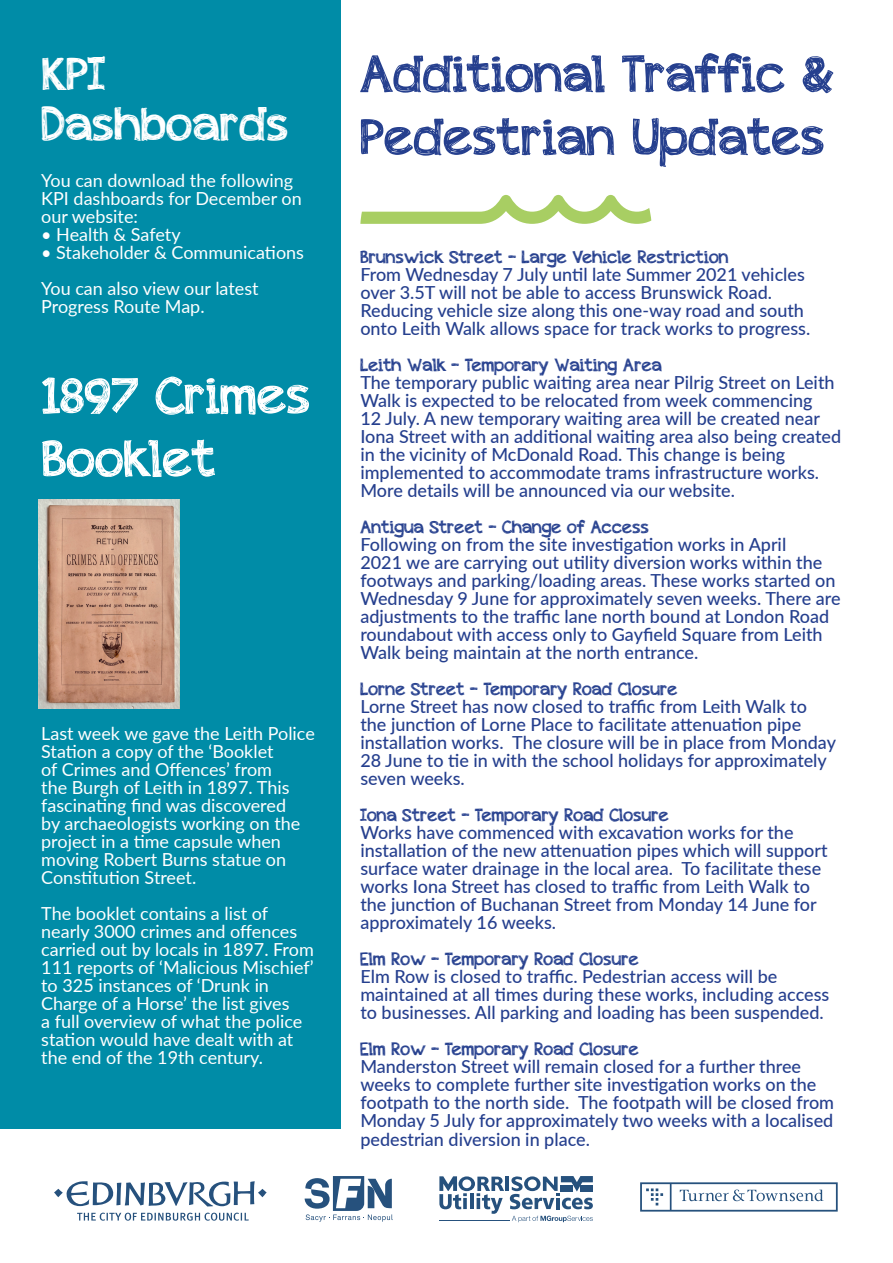
<style>
.page{position:relative;width:893px;height:1263px;background:#fff}
.page>*{position:absolute;margin:0;border:0;box-sizing:border-box;transform-origin:0 0}
.t1{font:52.5px/63px "appleberry";color:#253f8e}
.t2{font:52.5px/63px "appleberry";color:#fff}
.t3{font:48px/49.5px "appleberry";color:#fff}
.t4{font:500 18px/18px "Lato";color:#253f8e}
.t5{font:18px/18px "Lato";color:#fff}
.t6{font:18px "appleberry";color:#253f8e}
</style>
<div class="page">
<svg style="left:54px;top:1181px;width:213px;height:40px"></svg>
<svg style="left:305px;top:1176px;width:88px;height:46px"></svg>
<hr style="left:506px;top:1176px;width:3px;height:15px;background:#26517d">
<svg style="left:510px;top:1176px;width:83px;height:33px"></svg>
<svg style="left:439px;top:1176px;width:65px;height:38px"></svg>
<svg style="left:512px;top:1216px;width:81px;height:6px"></svg>
<hr style="left:439px;top:1220px;width:71px;height:1px;background:#26517d">
<svg style="left:640px;top:1182px;width:198px;height:29px"></svg>
<svg style="left:360px;top:195px;width:291px;height:29px"></svg>
<div style="left:0;top:0;width:340px;height:1129px;background:#008ca7"></div>
<img style="left:38px;top:500px;width:141px;height:209px">
<h2 class="t3" style="left:42px;top:48px;width:248px">KPI<br>Dashboards</h2>
<p class="t5" style="left:41px;top:171px;width:262px">You can download the following<br>KPI dashboards for December on our website:</p>
<p class="t5" style="left:41px;top:225px;width:141px">• Health &amp; Safety</p>
<p class="t5" style="left:41px;top:234px;width:264px;line-height:36px">• Stakeholder &amp; Communications<br>You can also view our latest</p>
<p class="t5" style="left:41px;top:297px;width:165px">Progress Route Map.</p>
<h1 class="t2" style="left:42px;top:363px;width:270px">1897 Crimes<br>Booklet</h1>
<p class="t5" style="left:41px;top:723px;width:275px">Last week we gave the Leith Police<br>Station a copy of the ‘Booklet<br>of Crimes and Offences’ from<br>the Burgh of Leith in 1897. This fascinating find was discovered<br>by archaeologists working on the project in a time capsule when moving Robert Burns statue on<br>Constitution Street.</p>
<p class="t5" style="left:41px;top:903px;width:274px">The booklet contains a list of nearly 3000 crimes and offences carried out by locals in 1897. From<br>111 reports of ‘Malicious Mischief’ to 325 instances of ‘Drunk in<br>Charge of a Horse’ the list gives<br>a full overview of what the police station would have dealt with at the end of the 19th century.</p>
<h1 class="t1" style="left:360px;top:41px;width:475px">Additional Traffic &amp;<br>Pedestrian Updates</h1>
<p class="t6" style="left:360px;top:245px;width:370px">Brunswick Street - Large Vehicle Restriction</p>
<p class="t4" style="left:360px;top:265px;width:451px">From Wednesday 7 July until late Summer 2021 vehicles over 3.5T will not be able to access Brunswick Road.<br>Reducing vehicle size along this one-way road and south onto Leith Walk allows space for track works to progress.</p>
<p class="t6" style="left:360px;top:353px;width:303px">Leith Walk - Temporary Waiting Area</p>
<p class="t4" style="left:360px;top:373px;width:482px">The temporary public waiting area near Pilrig Street on Leith Walk is expected to be relocated from week commencing<br>12 July. A new temporary waiting area will be created near Iona Street with an additional waiting area also being created in the vicinity of McDonald Road. This change is being implemented to accommodate trams infrastructure works.<br>More details will be announced via our website.</p>
<p class="t6" style="left:360px;top:515px;width:290px">Antigua Street - Change of Access</p>
<p class="t4" style="left:360px;top:535px;width:482px">Following on from the site investigation works in April<br>2021 we are carrying out utility diversion works within the footways and parking/loading areas. These works started on Wednesday 9 June for approximately seven weeks. There are adjustments to the traffic lane north bound at London Road roundabout with access only to Gayfield Square from Leith Walk being maintain at the north entrance.</p>
<p class="t6" style="left:360px;top:677px;width:319px">Lorne Street - Temporary Road Closure</p>
<p class="t4" style="left:360px;top:697px;width:477px">Lorne Street has now closed to traffic from Leith Walk to the junction of Lorne Place to facilitate attenuation pipe installation works. The closure will be in place from Monday 28 June to tie in with the school holidays for approximately seven weeks.</p>
<p class="t6" style="left:360px;top:803px;width:310px">Iona Street - Temporary Road Closure</p>
<p class="t4" style="left:360px;top:823px;width:469px">Works have commenced with excavation works for the installation of the new attenuation pipes which will support surface water drainage in the local area. To facilitate these works Iona Street has closed to traffic from Leith Walk to the junction of Buchanan Street from Monday 14 June for approximately 16 weeks.</p>
<p class="t6" style="left:360px;top:947px;width:280px">Elm Row - Temporary Road Closure</p>
<p class="t4" style="left:360px;top:967px;width:470px">Elm Row is closed to traffic. Pedestrian access will be maintained at all times during these works, including access to businesses. All parking and loading has been suspended.</p>
<p class="t6" style="left:360px;top:1037px;width:280px">Elm Row - Temporary Road Closure</p>
<p class="t4" style="left:360px;top:1057px;width:475px">Manderston Street will remain closed for a further three weeks to complete further site investigation works on the footpath to the north side. The footpath will be closed from Monday 5 July for approximately two weeks with a localised pedestrian diversion in place.</p>
</div>
